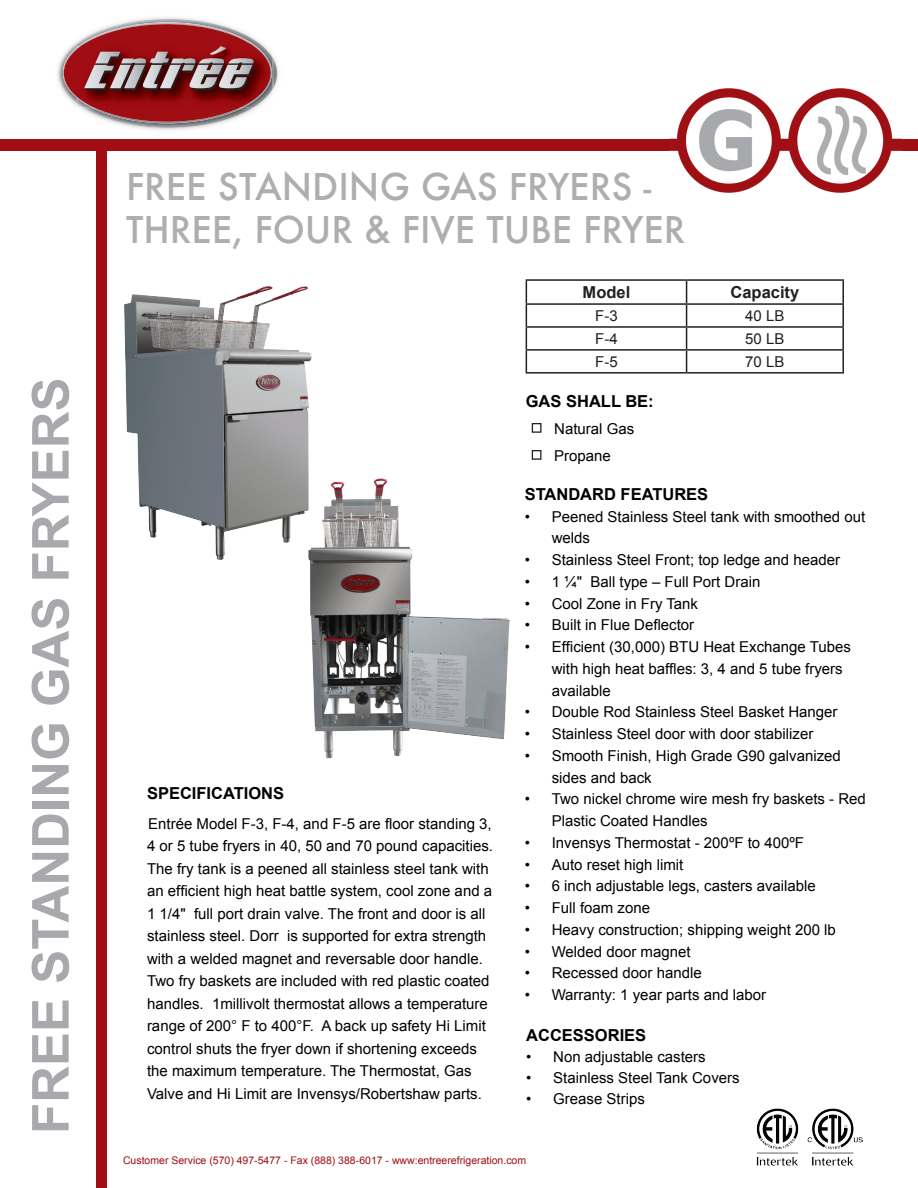
<style>
.page{position:relative;width:918px;height:1188px;background:#fff}
.page>*{position:absolute;margin:0;border:0;box-sizing:border-box;transform-origin:0 0}
.t1{font:700 51px "Arial";color:#a8a9ad}
.t2{font:500 36px "Futura";color:#b0aead}
.t3{font:700 16.5px "Arial";color:#000}
.t4{font:700 16.5px "Arial";color:#231f20}
.t5{font:15px/21.8px "Arial";color:#000}
.t6{font:15px "Arial";color:#231f20}
.t7{font:10.5px "Arial";color:#a00d12}
</style>
<div class="page">
<img style="left:57px;top:17px;width:222px;height:113px">
<img style="left:59px;top:19px;width:218px;height:109px">
<img style="left:63px;top:22px;width:190px;height:101px">
<div style="left:64px;top:24px;width:207px;height:98px;background:#a00d12;border-radius:50%"></div>
<img style="left:244px;top:57px;width:29px;height:52px">
<img style="left:271px;top:46px;width:1px;height:61px">
<svg style="left:78px;top:107px;width:19px;height:2px"></svg>
<img style="left:78px;top:46px;width:193px;height:61px">
<svg style="left:78px;top:45px;width:177px;height:45px"></svg>
<img style="left:210px;top:46px;width:16px;height:9px">
<img style="left:84px;top:52px;width:36px;height:36px">
<img style="left:110px;top:58px;width:33px;height:30px">
<img style="left:143px;top:52px;width:26px;height:36px">
<img style="left:160px;top:58px;width:29px;height:30px">
<img style="left:189px;top:58px;width:30px;height:30px">
<img style="left:219px;top:58px;width:35px;height:30px">
<svg style="left:532px;top:423px;width:10px;height:10px"></svg>
<svg style="left:532px;top:450px;width:10px;height:10px"></svg>
<div style="left:0;top:139px;width:918px;height:12px;background:#a00d12"></div>
<div style="left:96px;top:141px;width:10px;height:1047px;background:#a00d12"></div>
<img style="left:670px;top:89px;width:232px;height:104px">
<img style="left:756px;top:1108px;width:43px;height:58px">
<img style="left:808px;top:1108px;width:55px;height:58px">
<hr style="left:526px;top:279px;width:161px;height:2px;background:#231f20">
<hr style="left:687px;top:279px;width:157px;height:2px;background:#231f20">
<hr style="left:842px;top:281px;width:2px;height:22px;background:#231f20">
<hr style="left:687px;top:303px;width:157px;height:2px;background:#231f20">
<hr style="left:842px;top:305px;width:2px;height:21px;background:#231f20">
<hr style="left:687px;top:326px;width:157px;height:2px;background:#231f20">
<hr style="left:842px;top:328px;width:2px;height:21px;background:#231f20">
<hr style="left:687px;top:349px;width:157px;height:2px;background:#231f20">
<svg style="left:526px;top:281px;width:317px;height:91px"></svg>
<hr style="left:842px;top:351px;width:2px;height:21px;background:#231f20">
<hr style="left:526px;top:372px;width:161px;height:2px;background:#231f20">
<hr style="left:687px;top:372px;width:157px;height:2px;background:#231f20">
<img style="left:106px;top:282px;width:206px;height:282px">
<img style="left:277px;top:451px;width:233px;height:308px">
<h1 class="t1" style="left:17px;top:1134px;width:758px;rotate:-90deg">FREE STANDING GAS FRYERS</h1>
<p class="t2" style="left:126px;top:162px;width:527px">FREE STANDING GAS FRYERS -</p>
<p class="t2" style="left:126px;top:205px;width:561px">THREE, FOUR &amp; FIVE TUBE FRYER</p>
<p class="t4" style="left:583px;top:281px;width:49px">Model</p>
<p class="t4" style="left:731px;top:281px;width:70px">Capacity</p>
<p class="t6" style="left:595px;top:306px;width:24px">F-3</p>
<p class="t6" style="left:745px;top:306px;width:41px">40 LB</p>
<p class="t6" style="left:595px;top:329px;width:24px">F-4</p>
<p class="t6" style="left:745px;top:329px;width:41px">50 LB</p>
<p class="t6" style="left:595px;top:352px;width:24px">F-5</p>
<p class="t6" style="left:745px;top:352px;width:41px">70 LB</p>
<p class="t3" style="left:147px;top:782px;width:139px">SPECIFICATIONS</p>
<p class="t5" style="left:147px;top:812px;width:348px;line-height:22.5px">Entrée Model F-3, F-4, and F-5 are floor standing 3,<br>4 or 5 tube fryers in 40, 50 and 70 pound capacities.</p>
<p class="t5" style="left:147px;top:857px;width:347px;line-height:22.5px">The fry tank is a peened all stainless steel tank with an efficient high heat battle system, cool zone and a 1 1/4" full port drain valve. The front and door is all stainless steel. Dorr is supported for extra strength with a welded magnet and reversable door handle.</p>
<p class="t5" style="left:147px;top:970px;width:344px">Two fry baskets are included with red plastic coated</p>
<p class="t5" style="left:147px;top:993px;width:342px">handles. 1millivolt thermostat allows a temperature</p>
<p class="t5" style="left:147px;top:1015px;width:340px">range of 200° F to 400°F. A back up safety Hi Limit</p>
<p class="t5" style="left:147px;top:1038px;width:332px">control shuts the fryer down if shortening exceeds</p>
<p class="t5" style="left:147px;top:1060px;width:326px">the maximum temperature. The Thermostat, Gas</p>
<p class="t5" style="left:147px;top:1083px;width:336px">Valve and Hi Limit are Invensys/Robertshaw parts.</p>
<p class="t3" style="left:526px;top:390px;width:130px">GAS SHALL BE:</p>
<p class="t5" style="left:554px;top:418px;width:82px">Natural Gas</p>
<p class="t5" style="left:554px;top:445px;width:58px">Propane</p>
<p class="t3" style="left:525px;top:483px;width:185px">STANDARD FEATURES</p>
<p class="t5" style="left:552px;top:506px;width:315px;text-indent:-27px">• Peened Stainless Steel tank with smoothed out welds</p>
<p class="t5" style="left:525px;top:549px;width:317px">• Stainless Steel Front; top ledge and header</p>
<p class="t5" style="left:525px;top:571px;width:237px">• 1 ¼" Ball type – Full Port Drain</p>
<p class="t5" style="left:525px;top:593px;width:175px">• Cool Zone in Fry Tank</p>
<p class="t5" style="left:525px;top:614px;width:171px">• Built in Flue Deflector</p>
<p class="t5" style="left:552px;top:636px;width:301px;text-indent:-27px">• Efficient (30,000) BTU Heat Exchange Tubes with high heat baffles: 3, 4 and 5 tube fryers available</p>
<p class="t5" style="left:525px;top:701px;width:314px">• Double Rod Stainless Steel Basket Hanger</p>
<p class="t5" style="left:525px;top:723px;width:290px">• Stainless Steel door with door stabilizer</p>
<p class="t5" style="left:552px;top:745px;width:291px;text-indent:-27px">• Smooth Finish, High Grade G90 galvanized sides and back</p>
<p class="t5" style="left:552px;top:788px;width:316px;text-indent:-27px">• Two nickel chrome wire mesh fry baskets - Red<br>Plastic Coated Handles</p>
<p class="t5" style="left:525px;top:832px;width:281px">• Invensys Thermostat - 200ºF to 400ºF</p>
<p class="t5" style="left:525px;top:854px;width:160px">• Auto reset high limit</p>
<p class="t5" style="left:525px;top:875px;width:293px">• 6 inch adjustable legs, casters available</p>
<p class="t5" style="left:525px;top:897px;width:127px">• Full foam zone</p>
<p class="t5" style="left:525px;top:919px;width:313px">• Heavy construction; shipping weight 200 lb</p>
<p class="t5" style="left:525px;top:941px;width:167px">• Welded door magnet</p>
<p class="t5" style="left:525px;top:962px;width:179px">• Recessed door handle</p>
<p class="t5" style="left:525px;top:984px;width:243px">• Warranty: 1 year parts and labor</p>
<p class="t3" style="left:526px;top:1024px;width:122px">ACCESSORIES</p>
<p class="t5" style="left:526px;top:1046px;width:181px">• Non adjustable casters</p>
<p class="t5" style="left:526px;top:1067px;width:215px">• Stainless Steel Tank Covers</p>
<p class="t5" style="left:526px;top:1088px;width:120px">• Grease Strips</p>
<p class="t7" style="left:123px;top:1154px;width:405px">Customer Service (570) 497-5477 - Fax (888) 388-6017 - www:entreerefrigeration.com</p>
</div>
